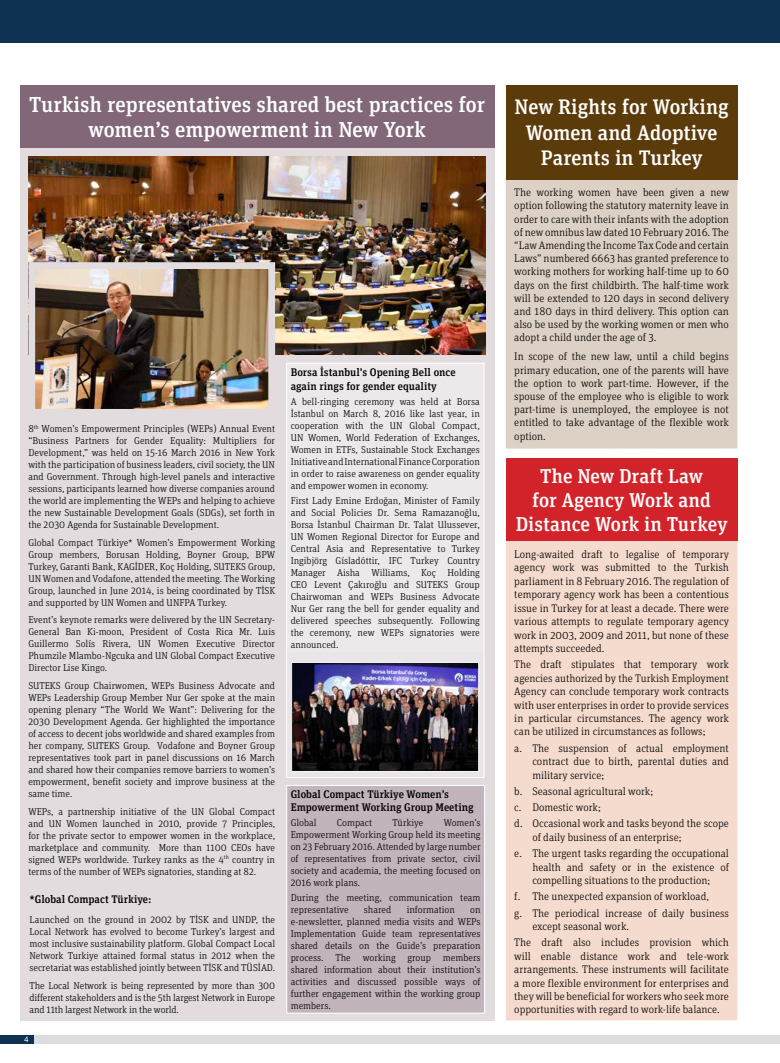
<style>
.page{position:relative;width:780px;height:1063px;background:#fff}
.page>*{position:absolute;margin:0;border:0;box-sizing:border-box;transform-origin:0 0}
.t1{font:500 21.7px/24px "Unit Slab Pro";color:#fff;text-align:center}
.t2{font:500 21px/25.2px "Unit Slab Pro";color:#fff;text-align:center}
.t3{font:500 20px/24px "Unit Slab Pro";color:#fff;text-align:center}
.t4{font:300 11px/13.4px "Unit Slab Pro";color:#000;text-align:justify}
.t5{font:500 11px/13.2px "Unit Slab Pro";color:#000}
.t6{font:300 10px/12px "Unit Slab Pro";color:#000;text-align:justify}
</style>
<div class="page">
<div style="left:35px;top:1035px;width:745px;height:8px;background:#dcddde"></div>
<div style="left:0;top:0;width:780px;height:43px;background:#0f3253"></div>
<div style="left:0;top:1035px;width:33px;height:8px;background:#0f3253"></div>
<svg style="left:24px;top:1036px;width:4px;height:6px"></svg>
<div style="left:20px;top:85px;width:474px;height:935px;background:#e2dcdf"></div>
<div style="left:20px;top:85px;width:474px;height:62px;background:#816777"></div>
<div style="left:506px;top:175px;width:231px;height:274px;background:#dcd1c4"></div>
<div style="left:506px;top:530px;width:231px;height:490px;background:#f5dace"></div>
<div style="left:506px;top:85px;width:231px;height:94px;background:#5c3b0b"></div>
<div style="left:506px;top:458px;width:231px;height:83px;background:#d2232a"></div>
<div style="left:287px;top:786px;width:197px;height:227px;background:#c1b4bc"></div>
<hr style="left:286px;top:785px;width:199px;height:1px;background:#fff">
<hr style="left:286px;top:786px;width:1px;height:227px;background:#fff">
<hr style="left:484px;top:786px;width:1px;height:227px;background:#fff">
<hr style="left:286px;top:1013px;width:199px;height:1px;background:#fff">
<div style="left:286px;top:363px;width:198px;height:414px;background:#ede9eb"></div>
<div style="left:286px;top:363px;width:198px;height:415px;border:1px solid #fff"></div>
<img style="left:293px;top:664px;width:184px;height:106px">
<div style="left:291px;top:662px;width:188px;height:110px;border:1px solid #fff"></div>
<img style="left:28px;top:156px;width:457px;height:198px">
<img style="left:28px;top:259px;width:250px;height:150px">
<h1 class="t1" style="left:29px;top:92px;width:458px">Turkish representatives shared best practices for women’s empowerment in New York</h1>
<p class="t6" style="left:28px;top:422px;width:248px">8<sup>th</sup> Women’s Empowerment Principles (WEPs) Annual Event “Business Partners for Gender Equality: Multipliers for Development,” was held on 15-16 March 2016 in New York with the participation of business leaders, civil society, the UN and Government. Through high-level panels and interactive sessions, participants learned how diverse companies around the world are implementing the WEPs and helping to achieve the new Sustainable Development Goals (SDGs), set forth in the 2030 Agenda for Sustainable Development.</p>
<p class="t6" style="left:28px;top:536px;width:248px">Global Compact Türkiye* Women’s Empowerment Working Group members, Borusan Holding, Boyner Group, BPW Turkey, Garanti Bank, KAGİDER, Koç Holding, SUTEKS Group, UN Women and Vodafone, attended the meeting. The Working Group, launched in June 2014, is being coordinated by TİSK and supported by UN Women and UNFPA Turkey.</p>
<p class="t6" style="left:28px;top:614px;width:248px">Event’s keynote remarks were delivered by the UN Secretary-General Ban Ki-moon, President of Costa Rica Mr. Luis Guillermo Solís Rivera, UN Women Executive Director Phumzile Mlambo-Ngcuka and UN Global Compact Executive Director Lise Kingo.</p>
<p class="t6" style="left:28px;top:679px;width:248px">SUTEKS Group Chairwomen, WEPs Business Advocate and WEPs Leadership Group Member Nur Ger spoke at the main opening plenary “The World We Want”: Delivering for the 2030 Development Agenda. Ger highlighted the importance of access to decent jobs worldwide and shared examples from her company, SUTEKS Group. Vodafone and Boyner Group representatives took part in panel discussions on 16 March and shared how their companies remove barriers to women’s empowerment, benefit society and improve business at the same time.</p>
<p class="t6" style="left:28px;top:805px;width:248px">WEPs, a partnership initiative of the UN Global Compact and UN Women launched in 2010, provide 7 Principles, for the private sector to empower women in the workplace, marketplace and community. More than 1100 CEOs have signed WEPs worldwide. Turkey ranks as the 4<sup>th</sup> country in terms of the number of WEPs signatories, standing at 82.</p>
<p class="t5" style="left:29px;top:892px;width:123px">*Global Compact Türkiye:</p>
<p class="t6" style="left:29px;top:913px;width:247px">Launched on the ground in 2002 by TİSK and UNDP, the Local Network has evolved to become Turkey’s largest and most inclusive sustainability platform. Global Compact Local Network Turkiye attained formal status in 2012 when the secretariat was established jointly between TİSK and TÜSİAD.</p>
<p class="t6" style="left:29px;top:979px;width:247px">The Local Network is being represented by more than 300 different stakeholders and is the 5th largest Network in Europe and 11th largest Network in the world.</p>
<p class="t5" style="left:291px;top:365px;width:166px;line-height:14px">Borsa İstanbul’s Opening Bell once again rings for gender equality</p>
<p class="t6" style="left:291px;top:395px;width:190px">A bell-ringing ceremony was held at Borsa İstanbul on March 8, 2016 like last year, in cooperation with the UN Global Compact, UN Women, World Federation of Exchanges, Women in ETFs, Sustainable Stock Exchanges Initiative and International Finance Corporation in order to raise awareness on gender equality and empower women in economy.</p>
<p class="t6" style="left:291px;top:494px;width:190px">First Lady Emine Erdoğan, Minister of Family and Social Policies Dr. Sema Ramazanoğlu, Borsa İstanbul Chairman Dr. Talat Ulussever, UN Women Regional Director for Europe and Central Asia and Representative to Turkey Ingibjörg Gísladóttir, IFC Turkey Country Manager Aisha Williams, Koç Holding CEO Levent Çakıroğlu and SUTEKS Group Chairwoman and WEPs Business Advocate Nur Ger rang the bell for gender equality and delivered speeches subsequently. Following the ceremony, new WEPs signatories were announced.</p>
<p class="t5" style="left:291px;top:787px;width:184px">Global Compact Türkiye Women’s<br>Empowerment Working Group Meeting</p>
<p class="t6" style="left:291px;top:817px;width:27px">Global</p>
<p class="t6" style="left:337px;top:817px;width:37px">Compact</p>
<p class="t6" style="left:392px;top:817px;width:32px">Türkiye</p>
<p class="t6" style="left:291px;top:817px;width:191px;text-indent:153px">Women’s Empowerment Working Group held its meeting on 23 February 2016. Attended by large number of representatives from private sector, civil society and academia, the meeting focused on 2016 work plans.</p>
<p class="t6" style="left:291px;top:891px;width:191px">During the meeting, communication team representative</p>
<p class="t6" style="left:364px;top:903px;width:29px">shared</p>
<p class="t6" style="left:406px;top:903px;width:50px">information</p>
<p class="t6" style="left:291px;top:903px;width:191px;text-indent:179px">on e-newsletter, planned media visits and WEPs Implementation Guide team representatives shared details on the Guide’s preparation process. The working group members shared information about their institution’s activities and discussed possible ways of further engagement within the working group members.</p>
<h2 class="t2" style="left:514px;top:94px;width:215px">New Rights for Working<br>Women and Adoptive<br>Parents in Turkey</h2>
<p class="t4" style="left:514px;top:186px;width:216px">The working women have been given a new option following the statutory maternity leave in order to care with their infants with the adoption of new omnibus law dated 10 February 2016. The “Law Amending the Income Tax Code and certain Laws” numbered 6663 has granted preference to working mothers for working half-time up to 60 days on the first childbirth. The half-time work will be extended to 120 days in second delivery and 180 days in third delivery. This option can also be used by the working women or men who adopt a child under the age of 3.</p>
<p class="t4" style="left:514px;top:350px;width:216px">In scope of the new law, until a child begins primary education, one of the parents will have the option to work part-time. However, if the spouse of the employee who is eligible to work part-time is unemployed, the employee is not entitled to take advantage of the flexible work option.</p>
<h3 class="t3" style="left:515px;top:464px;width:213px">The New Draft Law<br>for Agency Work and<br>Distance Work in Turkey</h3>
<p class="t4" style="left:514px;top:547px;width:216px">Long-awaited draft to legalise of temporary agency work was submitted to the Turkish parliament in 8 February 2016. The regulation of temporary agency work has been a contentious issue in Turkey for at least a decade. There were various attempts to regulate temporary agency work in 2003, 2009 and 2011, but none of these attempts succeeded.</p>
<p class="t4" style="left:514px;top:657px;width:216px">The draft stipulates that temporary work agencies authorized by the Turkish Employment Agency can conclude temporary work contracts with user enterprises in order to provide services in particular circumstances. The agency work can be utilized in circumstances as follows;</p>
<p class="t4" style="left:532px;top:741px;width:198px;text-indent:-18px">a. The suspension of actual employment contract due to birth, parental duties and military service;</p>
<p class="t4" style="left:514px;top:783px;width:216px;line-height:16.3px;text-align:left">b. Seasonal agricultural work;<br>c. Domestic work;<br>d. Occasional work and tasks beyond the scope</p>
<p class="t4" style="left:514px;top:829px;width:216px;line-height:16.3px;text-indent:18px">of daily business of an enterprise;<br>e. The urgent tasks regarding the occupational</p>
<p class="t4" style="left:532px;top:860px;width:198px">health and safety or in the existence of compelling situations to the production;</p>
<p class="t4" style="left:514px;top:888px;width:216px;line-height:16.3px">f. The unexpected expansion of workload,<br>g. The periodical increase of daily business</p>
<p class="t4" style="left:514px;top:918px;width:216px;line-height:16.3px;text-indent:18px">except seasonal work.<br>The draft also includes provision which</p>
<p class="t4" style="left:514px;top:949px;width:216px">will enable distance work and tele-work arrangements. These instruments will facilitate a more flexible environment for enterprises and they will be beneficial for workers who seek more opportunities with regard to work-life balance.</p>
</div>
